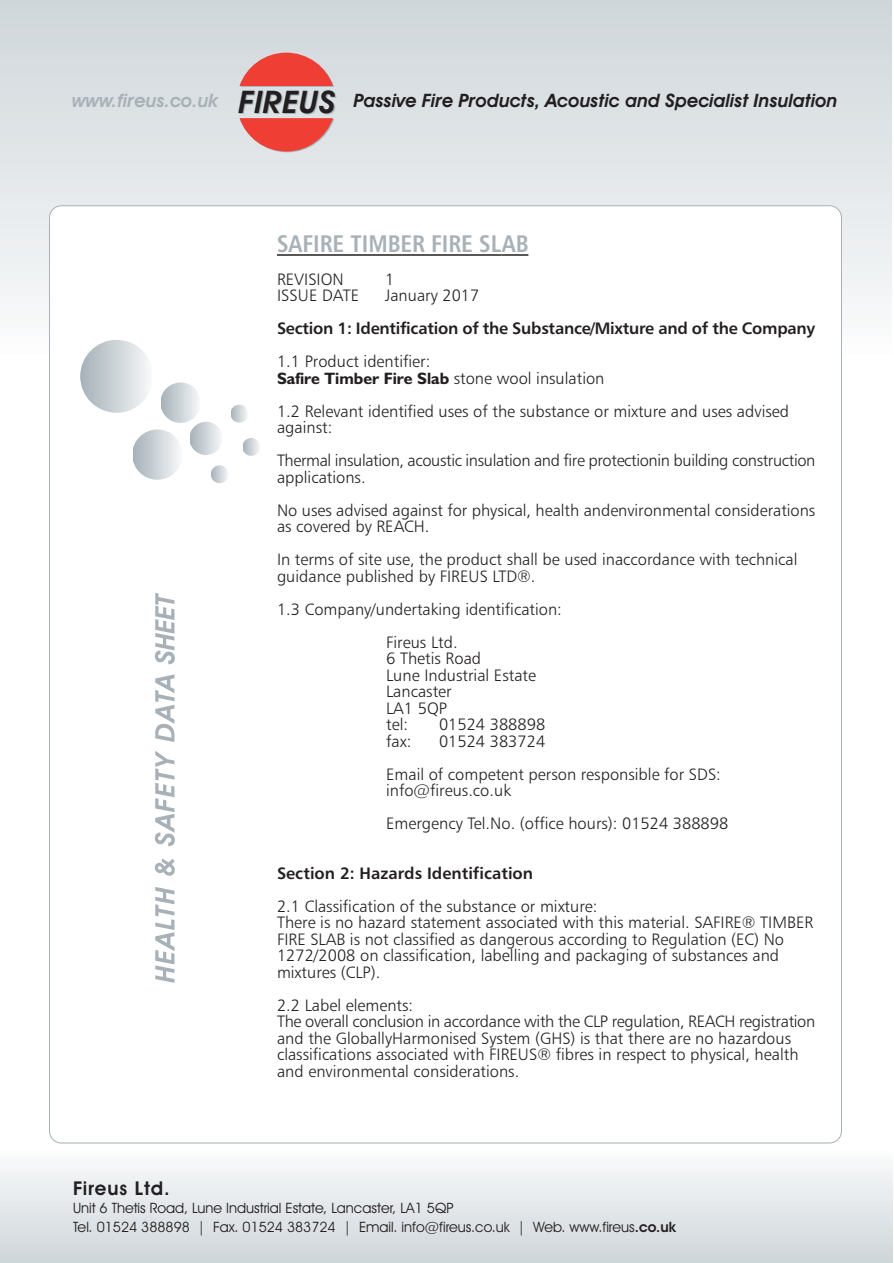
<style>
.page{position:relative;width:894px;height:1263px;background:#fff}
.page>*{position:absolute;margin:0;border:0;box-sizing:border-box;transform-origin:0 0}
.t1{font:24px "Humanist 777 BT Bold Condensed B";color:#a7b1b7}
.t2{font:600 19.05px "Avant Garde IT Cby BT";letter-spacing:.05em;color:#231f20}
.t3{font:italic 600 18.6px "Avant Garde IT Cby BT";color:#231f20}
.t4{font:16.5px/16.5px "Humanist 777 BT Light B";color:#231f20}
.t5{font:16.5px/33px "Humanist 777 BT Bold B";letter-spacing:-.015em;color:#231f20}
.t6{font:16.5px/33px "Humanist 777 BT Light B";letter-spacing:-.02em;color:#231f20}
.t7{font:14.4px/18.6px "Avant Garde IT Cby BT";color:#231f20}
.s1{color:#a7b1b7}
.s2{font-size:31.2px}
.s3{font-family:"Humanist 777 BT Light B"}
.s4{font-family:"Humanist 521 BT";font-weight:700}
.s5{font-family:"Humanist 777 BT Bold B"}
.s6{font-weight:600}
</style>
<div class="page">
<div style="left:0;top:1149px;width:893px;height:114px;background:linear-gradient(to bottom,#fbfcfc,#ced6da)"></div>
<div style="left:0;top:1129px;width:893px;height:21px;background:#fff"></div>
<div style="left:0;top:0;width:892px;height:357px;background:linear-gradient(to bottom,#ced5da,#fbfcfc)"></div>
<div style="left:0;top:356px;width:892px;height:65px;background:#fff"></div>
<div style="left:49px;top:205px;width:793px;height:938px;background:#fff;border:1px solid #a7b1b7;border-radius:12px"></div>
<div style="left:80px;top:340px;width:73px;height:73px;background:linear-gradient(to right,#a6b1b8,#f7f9fa);border-radius:50%"></div>
<div style="left:160px;top:383px;width:41px;height:40px;background:linear-gradient(to right,#a9b3ba,#f5f8f9);border-radius:50%"></div>
<hr style="left:200px;top:383px;width:1px;height:40px;background:#fff">
<svg style="left:133px;top:429px;width:46px;height:51px"></svg>
<div style="left:189px;top:422px;width:34px;height:33px;background:linear-gradient(to right,#a7b2b9,#f4f7f8);border-radius:50%"></div>
<hr style="left:222px;top:422px;width:1px;height:33px;background:#fff">
<svg style="left:211px;top:465px;width:18px;height:18px"></svg>
<svg style="left:230px;top:405px;width:18px;height:18px"></svg>
<svg style="left:242px;top:438px;width:18px;height:18px"></svg>
<svg style="left:240px;top:53px;width:94px;height:99px"></svg>
<hr style="left:277px;top:254px;width:225px;height:2px;background:#231f20">
<hr style="left:502px;top:254px;width:26px;height:2px;background:#231f20">
<svg style="left:155px;top:887px;width:19px;height:96px"></svg>
<svg style="left:155px;top:858px;width:20px;height:18px"></svg>
<svg style="left:155px;top:751px;width:20px;height:95px"></svg>
<svg style="left:155px;top:674px;width:19px;height:68px"></svg>
<svg style="left:155px;top:593px;width:20px;height:71px"></svg>
<p class="t3" style="left:72px;top:94px;width:767px"><span class="s1">www.fireus.co.uk</span> <span class="s2">FIREUS</span> Passive Fire Products, Acoustic and Specialist Insulation</p>
<p class="t1" style="left:277px;top:232px;width:253px">SAFIRE TIMBER FIRE SLAB</p>
<p class="t4" style="left:277px;top:272px;width:68px">REVISION</p>
<p class="t4" style="left:385px;top:272px;width:11px">1</p>
<p class="t4" style="left:277px;top:288px;width:84px">ISSUE DATE</p>
<p class="t5" style="left:277px;top:280px;width:540px;text-indent:108px"><span class="s3">January 2017<br></span>Section 1: Identification of the Substance/Mixture and of the Company<br><span class="s3">1.1 Product identifier:</span></p>
<p class="t4" style="left:277px;top:363px;width:514px;line-height:33px"><span class="s4">Safire Timber Fire Slab</span> stone wool insulation<br>1.2 Relevant identified uses of the substance or mixture and uses advised</p>
<p class="t6" style="left:277px;top:412px;width:540px">against:<br>Thermal insulation, acoustic insulation and fire protectionin building construction</p>
<p class="t4" style="left:277px;top:462px;width:540px;line-height:33px">applications.<br>No uses advised against for physical, health andenvironmental considerations</p>
<p class="t4" style="left:277px;top:511px;width:522px;line-height:33px">as covered by REACH.<br>In terms of site use, the product shall be used inaccordance with technical</p>
<p class="t4" style="left:277px;top:569px;width:260px">guidance published by FIREUS LTD®.</p>
<p class="t4" style="left:277px;top:602px;width:286px">1.3 Company/undertaking identification:</p>
<p class="t4" style="left:386px;top:635px;width:73px">Fireus Ltd.</p>
<p class="t4" style="left:386px;top:651px;width:151px">6 Thetis Road<br>Lune Industrial Estate<br>Lancaster<br>LA1 5QP<br>tel:</p>
<p class="t4" style="left:439px;top:717px;width:108px">01524 388898</p>
<p class="t4" style="left:386px;top:734px;width:27px">fax:</p>
<p class="t4" style="left:386px;top:726px;width:336px;line-height:33px;text-indent:53px">01524 383724<br>Email of competent person responsible for SDS:</p>
<p class="t4" style="left:386px;top:775px;width:344px;line-height:33px">info@fireus.co.uk<br>Emergency Tel.No. (office hours): 01524 388898</p>
<p class="t4" style="left:277px;top:858px;width:322px;line-height:33px"><span class="s5">Section 2: Hazards Identification<br></span>2.1 Classification of the substance or mixture:</p>
<p class="t4" style="left:277px;top:915px;width:538px">There is no hazard statement associated with this material. SAFIRE® TIMBER FIRE SLAB is not classified as dangerous according to Regulation (EC) No 1272/2008 on classification, labelling and packaging of substances and mixtures (CLP).</p>
<p class="t4" style="left:277px;top:998px;width:540px">2.2 Label elements:<br>The overall conclusion in accordance with the CLP regulation, REACH registration and the GloballyHarmonised System (GHS) is that there are no hazardous classifications associated with FIREUS® fibres in respect to physical, health and environmental considerations.</p>
<p class="t2" style="left:73px;top:1181px;width:98px">Fireus Ltd.</p>
<p class="t7" style="left:73px;top:1201px;width:604px">Unit 6 Thetis Road, Lune Industrial Estate, Lancaster, LA1 5QP<br>Tel. 01524 388898 | Fax. 01524 383724 | Email. info@fireus.co.uk | Web. www.fireus<span class="s6">.co.uk</span></p>
</div>
